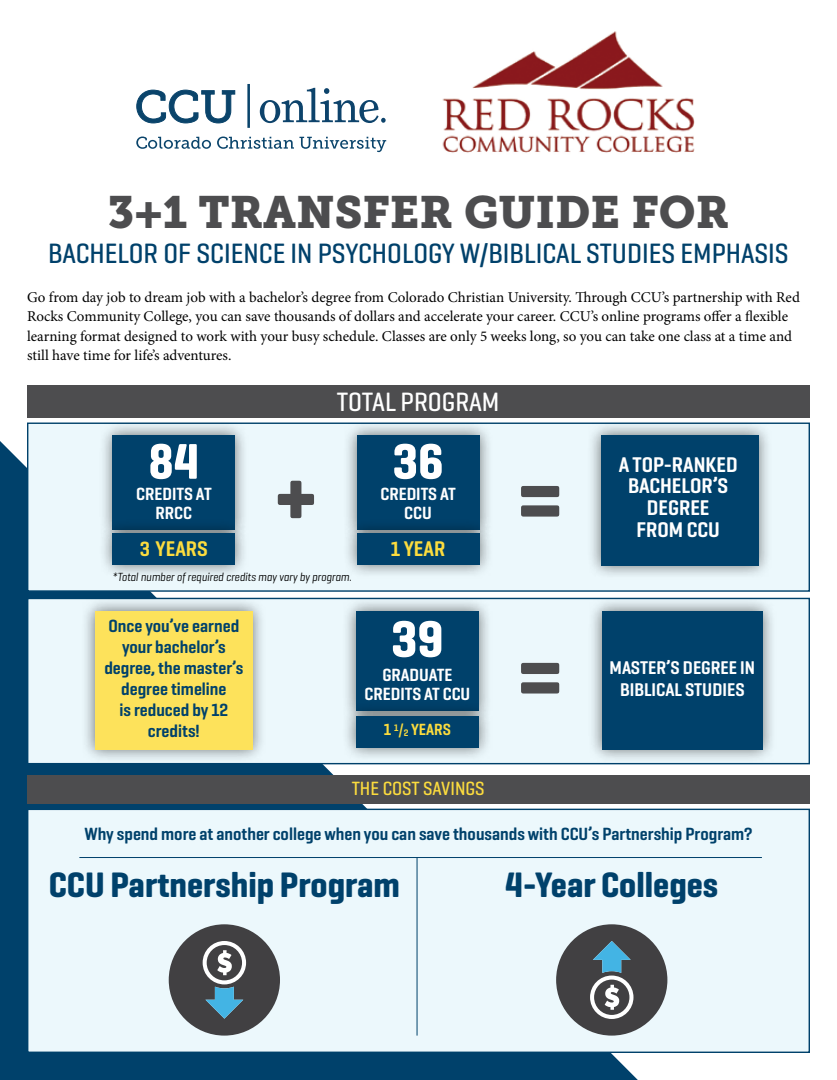
<style>
.page{position:relative;width:837px;height:1080px;background:#fff}
.page>*{position:absolute;margin:0;border:0;box-sizing:border-box;transform-origin:0 0}
.t1{font:700 91.95px/177px "Geogrotesque Cond";color:#4d4d4f}
.t2{font:700 52.5px "Geogrotesque Cond";color:#fff}
.t3{font:700 51px "Geogrotesque Cond";color:#fff}
.t4{font:45px "Museo Slab 900";color:#4d4d4f}
.t5{font:700 36px "Geogrotesque Cond";color:#00416b}
.t6{font:500 28.5px "Geogrotesque Cond";color:#00416b}
.t7{font:500 27px "Geogrotesque Cond";color:#fff}
.t8{font:600 21.6px/21.6px "Geogrotesque Cond";color:#fff;text-align:center}
.t9{font:600 21.6px "Geogrotesque Cond";color:#fcdc3e}
.t10{font:500 19.5px "Geogrotesque Cond";color:#fcdc3e}
.t11{font:600 18.75px/21.6px "Geogrotesque Cond";color:#fff;text-align:center}
.t12{font:600 18px/21px "Geogrotesque Cond";color:#00416b;text-align:center}
.t13{font:600 18px/19.5px "Geogrotesque Cond";color:#fff;text-align:center}
.t14{font:600 16.5px "Geogrotesque Cond";color:#fcdc3e}
.t15{font:15px/19.5px "Minion Pro";color:#000}
.t16{font:italic 12px "Geogrotesque Cond";color:#000}
.s1{font-size:21px}
.s2{font-weight:500}
.s3{font-size:9.6px}
</style>
<div class="page">
<svg style="left:0;top:441px;width:650px;height:639px;fill:#00416b"></svg>
<svg style="left:260px;top:88px;width:126px;height:35px"></svg>
<hr style="left:247px;top:84px;width:3px;height:44px;background:#0a446b">
<svg style="left:136px;top:90px;width:99px;height:33px"></svg>
<svg style="left:136px;top:137px;width:75px;height:12px"></svg>
<svg style="left:217px;top:137px;width:169px;height:15px"></svg>
<img style="left:442px;top:31px;width:253px;height:122px">
<div style="left:27px;top:423px;width:783px;height:169px;background:#ecf8fc;border:1px solid #00416b"></div>
<div style="left:27px;top:598px;width:783px;height:166px;background:#ecf8fc;border:1px solid #00416b"></div>
<div style="left:27px;top:809px;width:783px;height:244px;background:#ecf8fc;border:1px solid #00416b"></div>
<div style="left:27px;top:386px;width:783px;height:32px;background:#4d4d4f"></div>
<div style="left:587px;top:421px;width:186px;height:159px;background:#000;opacity:.55"></div>
<div style="left:601px;top:435px;width:158px;height:131px;background:#00416b"></div>
<div style="left:588px;top:597px;width:189px;height:167px;background:#000;opacity:.55"></div>
<div style="left:602px;top:612px;width:161px;height:138px;background:#00416b"></div>
<div style="left:98px;top:421px;width:151px;height:123px;background:#000;opacity:.55"></div>
<div style="left:113px;top:435px;width:122px;height:94px;background:#00416b"></div>
<div style="left:98px;top:519px;width:151px;height:60px;background:#000;opacity:.55"></div>
<div style="left:113px;top:533px;width:122px;height:32px;background:#00416b"></div>
<div style="left:81px;top:597px;width:186px;height:167px;background:#000;opacity:.55"></div>
<div style="left:95px;top:612px;width:158px;height:138px;background:#fde25b"></div>
<div style="left:343px;top:421px;width:150px;height:123px;background:#000;opacity:.55"></div>
<div style="left:357px;top:435px;width:122px;height:94px;background:#00416b"></div>
<div style="left:343px;top:519px;width:150px;height:60px;background:#000;opacity:.55"></div>
<div style="left:357px;top:533px;width:122px;height:32px;background:#00416b"></div>
<div style="left:342px;top:597px;width:151px;height:129px;background:#000;opacity:.55"></div>
<div style="left:356px;top:612px;width:122px;height:99px;background:#00416b"></div>
<div style="left:342px;top:702px;width:151px;height:60px;background:#000;opacity:.55"></div>
<div style="left:356px;top:716px;width:122px;height:31px;background:#00416b"></div>
<div style="left:27px;top:775px;width:783px;height:29px;background:#4d4d4f"></div>
<div style="left:169px;top:924px;width:111px;height:112px;background:#414042;border-radius:50%"></div>
<svg style="left:203px;top:941px;width:43px;height:78px"></svg>
<div style="left:556px;top:924px;width:111px;height:112px;background:#414042;border-radius:50%"></div>
<svg style="left:590px;top:941px;width:43px;height:78px"></svg>
<hr style="left:79px;top:857px;width:683px;height:1px;background:#00416b">
<hr style="left:417px;top:857px;width:1px;height:179px;background:#00416b">
<h3 class="t4" style="left:108px;top:186px;width:623px">3+1 TRANSFER GUIDE FOR</h3>
<h3 class="t6" style="left:48px;top:236px;width:742px">BACHELOR OF SCIENCE IN PSYCHOLOGY W/BIBLICAL STUDIES EMPHASIS</h3>
<p class="t15" style="left:27px;top:287px;width:774px">Go from day job to dream job with a bachelor’s degree from Colorado Christian University. Through CCU’s partnership with Red Rocks Community College, you can save thousands of dollars and accelerate your career. CCU’s online programs offer a flexible learning format designed to work with your busy schedule. Classes are only 5 weeks long, so you can take one class at a time and still have time for life’s adventures.</p>
<h3 class="t7" style="left:337px;top:385px;width:164px">TOTAL PROGRAM</h3>
<h3 class="t3" style="left:148px;top:430px;width:52px">84</h3>
<p class="t13" style="left:136px;top:484px;width:77px">CREDITS AT<br>RRCC</p>
<h3 class="t9" style="left:140px;top:535px;width:70px"><span class="s1">3</span> YEARS</h3>
<h3 class="t3" style="left:393px;top:430px;width:52px">36</h3>
<p class="t13" style="left:380px;top:484px;width:77px">CREDITS AT<br>CCU</p>
<h3 class="t9" style="left:391px;top:535px;width:56px"><span class="s1">1</span> YEAR</h3>
<h1 class="t1" style="left:276px;top:410px;width:42px">+</h1>
<h1 class="t1" style="left:517px;top:410px;width:48px">= =</h1>
<p class="t16" style="left:113px;top:569px;width:241px">*Total number of required credits may vary by program.</p>
<p class="t12" style="left:104px;top:616px;width:140px">Once you’ve earned your bachelor’s degree, the master’s degree timeline<br>is reduced by 12 credits!</p>
<h2 class="t2" style="left:391px;top:606px;width:54px">39</h2>
<p class="t13" style="left:364px;top:665px;width:107px">GRADUATE<br>CREDITS AT CCU</p>
<p class="t14" style="left:384px;top:719px;width:69px">1 <sup>1</sup><span class="s2">/</span><span class="s3">2</span> YEARS</p>
<h3 class="t10" style="left:352px;top:776px;width:135px">THE COST SAVINGS</h3>
<h3 class="t8" style="left:619px;top:453px;width:120px">A TOP-RANKED<br>BACHELOR’S<br>DEGREE<br>FROM CCU</h3>
<p class="t11" style="left:610px;top:657px;width:147px">MASTER’S DEGREE IN<br>BIBLICAL STUDIES</p>
<p class="t12" style="left:84px;top:823px;width:670px">Why spend more at another college when you can save thousands with CCU’s Partnership Program?</p>
<h3 class="t5" style="left:49px;top:863px;width:353px">CCU Partnership Program</h3>
<h3 class="t5" style="left:505px;top:863px;width:215px">4-Year Colleges</h3>
</div>
